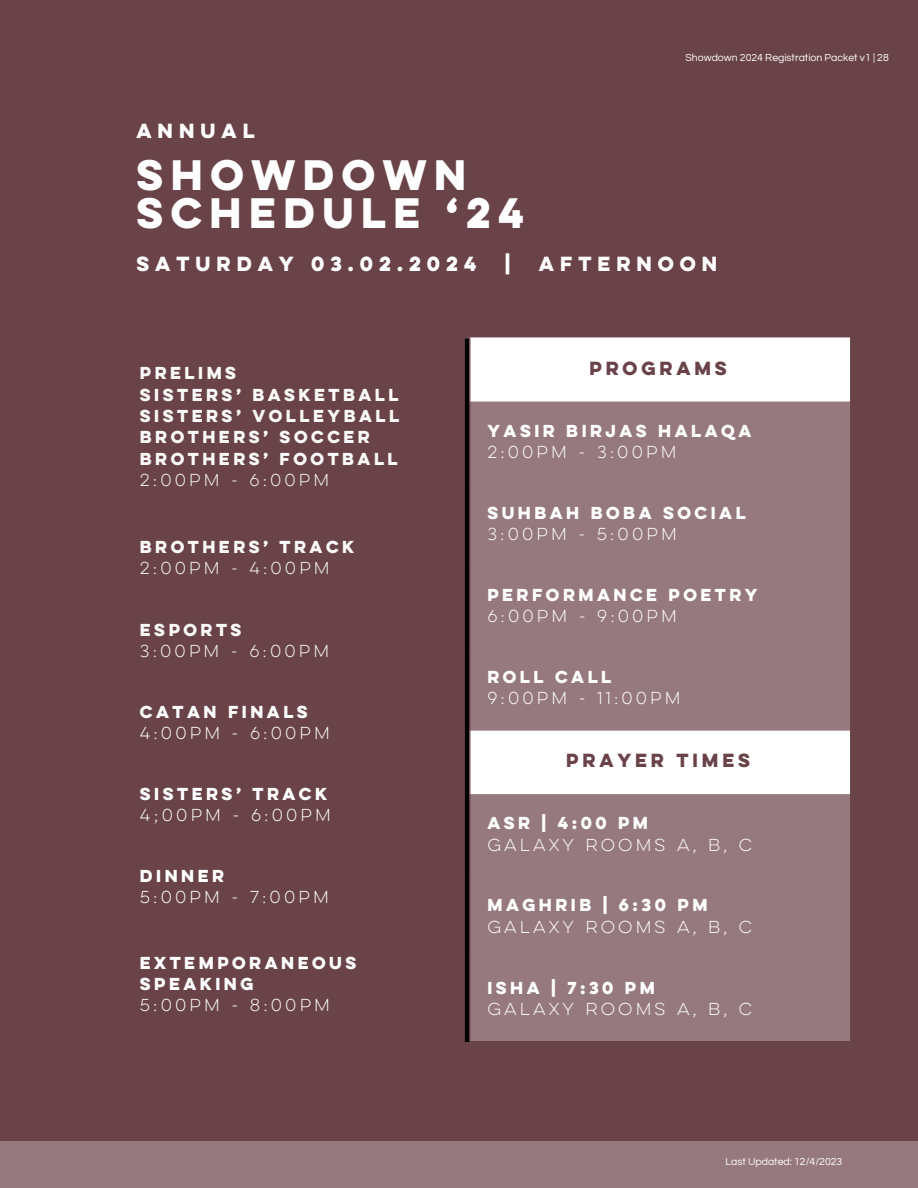
<style>
.page{position:relative;width:918px;height:1188px;background:#694347}
.page>*{position:absolute;margin:0;border:0;box-sizing:border-box;transform-origin:0 0}
.t1{font:700 38.1px "Lulo Clean One";letter-spacing:-.03em;color:#fefefe}
.t2{font:700 18.3px "Lulo Clean One";letter-spacing:.1em;color:#fefefe}
.t3{font:700 16.95px "Lulo Clean One";color:#694347}
.t4{font:15.45px "Lulo Clean One";color:#fefefe}
.t5{font:700 15.45px/21.3px "Lulo Clean One";color:#fefefe}
.t6{font:700 15.45px "Lulo Clean One";color:#fafaf9}
.t7{font:15.45px "Lulo Clean One";color:#fafaf9}
.t8{font:10.5px "Questrial";color:#fff}
.t9{font:10.5px "Questrial";color:#fefefe}
</style>
<div class="page">
<hr style="left:465px;top:339px;width:4px;height:703px;background:#000">
<div style="left:0;top:1141px;width:918px;height:47px;background:#96797e"></div>
<div style="left:470px;top:338px;width:380px;height:64px;background:#fff"></div>
<svg style="left:470px;top:402px;width:380px;height:639px;background:#9f8489"></svg>
<p class="t8" style="left:686px;top:53px;width:205px">Showdown 2024 Registration Packet v1 | 28</p>
<p class="t2" style="left:136px;top:124px;width:124px">ANNUAL</p>
<p class="t1" style="left:136px;top:159px;width:340px">SHOWDOWN</p>
<p class="t1" style="left:136px;top:197px;width:398px">SCHEDULE ‘24</p>
<p class="t2" style="left:136px;top:257px;width:346px">SATURDAY 03.02.2024</p>
<p class="t2" style="left:505px;top:257px;width:11px">|</p>
<p class="t2" style="left:539px;top:257px;width:184px">AFTERNOON</p>
<p class="t6" style="left:140px;top:367px;width:101px">PRELIMS</p>
<p class="t6" style="left:140px;top:388px;width:264px">SISTERS’ BASKETBALL</p>
<p class="t6" style="left:140px;top:410px;width:264px">SISTERS’ VOLLEYBALL</p>
<p class="t6" style="left:140px;top:431px;width:235px">BROTHERS’ SOCCER</p>
<p class="t6" style="left:140px;top:452px;width:263px">BROTHERS’ FOOTBALL</p>
<p class="t7" style="left:140px;top:474px;width:194px">2:00PM - 6:00PM</p>
<p class="t6" style="left:140px;top:540px;width:219px">BROTHERS’ TRACK</p>
<p class="t7" style="left:140px;top:562px;width:194px">2:00PM - 4:00PM</p>
<p class="t6" style="left:140px;top:623px;width:107px">ESPORTS</p>
<p class="t7" style="left:140px;top:644px;width:194px">3:00PM - 6:00PM</p>
<p class="t5" style="left:140px;top:702px;width:173px">CATAN FINALS</p>
<p class="t4" style="left:140px;top:727px;width:195px">4:00PM - 6:00PM</p>
<p class="t5" style="left:140px;top:784px;width:192px">SISTERS’ TRACK</p>
<p class="t4" style="left:140px;top:809px;width:196px">4;00PM - 6:00PM</p>
<p class="t5" style="left:140px;top:867px;width:89px">DINNER</p>
<p class="t4" style="left:140px;top:891px;width:193px">5:00PM - 7:00PM</p>
<p class="t5" style="left:140px;top:953px;width:221px">EXTEMPORANEOUS<br>SPEAKING</p>
<p class="t4" style="left:140px;top:999px;width:195px">5:00PM - 8:00PM</p>
<p class="t3" style="left:589px;top:361px;width:143px">PROGRAMS</p>
<p class="t5" style="left:487px;top:421px;width:269px">YASIR BIRJAS HALAQA</p>
<p class="t4" style="left:487px;top:446px;width:194px">2:00PM - 3:00PM</p>
<p class="t5" style="left:487px;top:503px;width:263px">SUHBAH BOBA SOCIAL</p>
<p class="t4" style="left:487px;top:528px;width:194px">3:00PM - 5:00PM</p>
<p class="t5" style="left:487px;top:586px;width:275px">PERFORMANCE POETRY</p>
<p class="t4" style="left:487px;top:610px;width:194px">6:00PM - 9:00PM</p>
<p class="t5" style="left:487px;top:668px;width:129px">ROLL CALL</p>
<p class="t4" style="left:487px;top:692px;width:198px">9:00PM - 11:00PM</p>
<p class="t3" style="left:566px;top:754px;width:189px">PRAYER TIMES</p>
<p class="t5" style="left:487px;top:814px;width:166px">ASR | 4:00 PM</p>
<p class="t4" style="left:487px;top:838px;width:269px">GALAXY ROOMS A, B, C</p>
<p class="t5" style="left:487px;top:896px;width:225px">MAGHRIB | 6:30 PM</p>
<p class="t4" style="left:487px;top:920px;width:269px">GALAXY ROOMS A, B, C</p>
<p class="t5" style="left:487px;top:978px;width:173px">ISHA | 7:30 PM</p>
<p class="t4" style="left:487px;top:1002px;width:269px">GALAXY ROOMS A, B, C</p>
<p class="t9" style="left:726px;top:1156px;width:118px">Last Updated: 12/4/2023</p>
</div>
